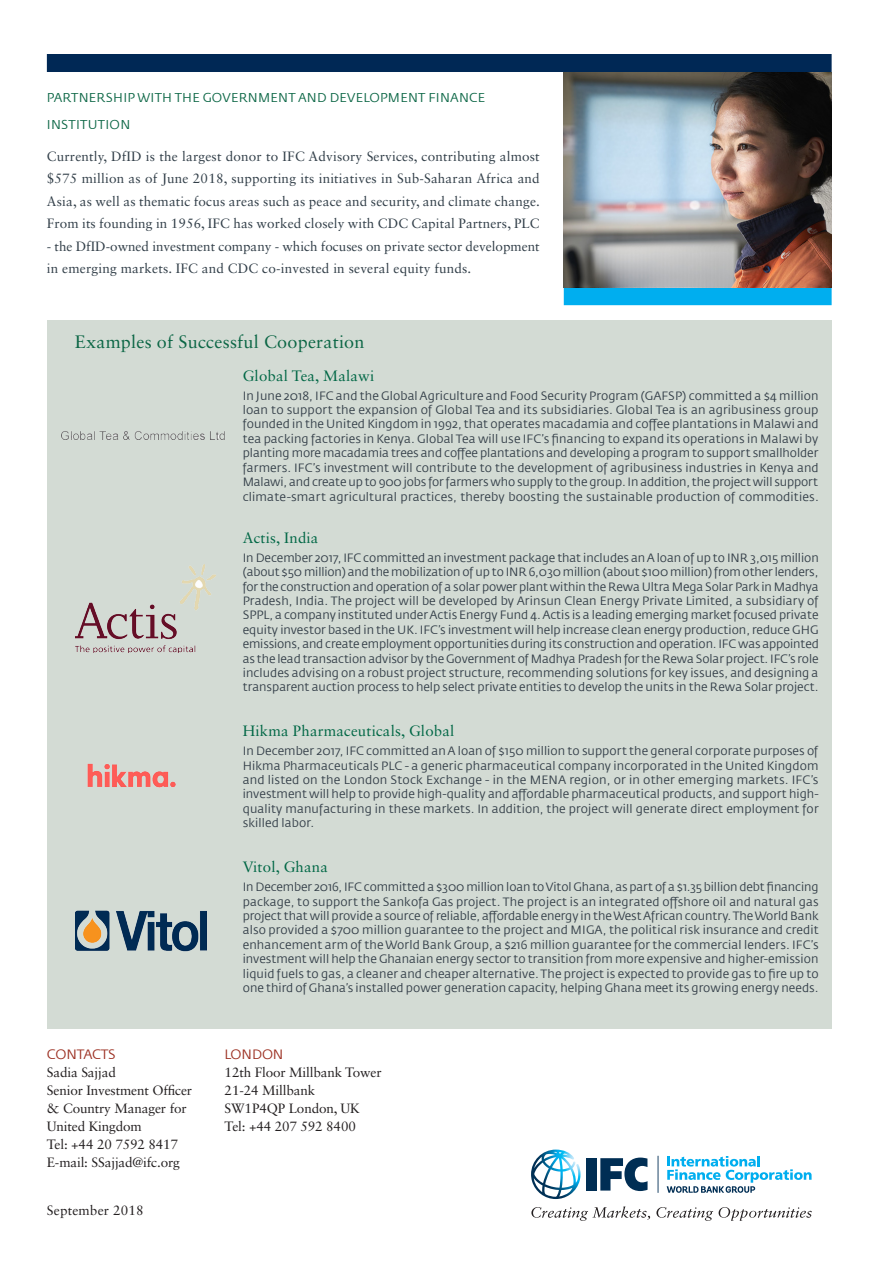
<style>
.page{position:relative;width:893px;height:1263px;background:#fff}
.page>*{position:absolute;margin:0;border:0;box-sizing:border-box;transform-origin:0 0}
.Body_Subheads{font:18px "Sabon LT Std";letter-spacing:.015em;color:#0b6645}
.Body{font:15px "Sabon LT Std";letter-spacing:.015em;color:#006745}
.Body-2{font:13.5px/22.5px "Sabon LT Std";letter-spacing:.01em;color:#313e48;text-align:justify}
._4_-_ContactInfo_Bod{font:13.5px "Sabon LT Std";letter-spacing:-.01em;color:#231f20}
._4_-_ContactInfo_Bod-2{font:13.5px "Fedra Sans Std";letter-spacing:-.01em;color:#9c3022}
.Body-3{font:13.5px "Sabon LT Std";letter-spacing:.015em;color:#231f20}
.Body_Subheads-2{font:12.75px/27px "Fedra Sans Std";letter-spacing:.02em;color:#0b6645}
.Body-4{font:12px/14.4px "Fedra Sans Std";color:#333e48;text-align:justify}
</style>
<div class="page">
<div style="left:47px;top:54px;width:785px;height:18px;background:#002855"></div>
<div style="left:564px;top:287px;width:268px;height:18px;background:#00aeef"></div>
<img style="left:564px;top:72px;width:268px;height:215px">
<div style="left:47px;top:320px;width:785px;height:708px;background:#d3dbd4"></div>
<div style="left:587px;top:1158px;width:10px;height:32px;background:#002e54"></div>
<svg style="left:531px;top:1149px;width:49px;height:50px"></svg>
<svg style="left:600px;top:1157px;width:47px;height:34px"></svg>
<hr style="left:658px;top:1156px;width:1px;height:37px;background:#002e54">
<svg style="left:667px;top:1156px;width:145px;height:37px"></svg>
<svg style="left:531px;top:1206px;width:281px;height:15px"></svg>
<img style="left:61px;top:431px;width:164px;height:9px">
<img style="left:76px;top:910px;width:130px;height:42px">
<img style="left:76px;top:565px;width:139px;height:87px">
<img style="left:87px;top:763px;width:89px;height:25px">
<p class="Body_Subheads-2" style="left:47px;top:85px;width:440px">PARTNERSHIP WITH THE GOVERNMENT AND DEVELOPMENT FINANCE<br>INSTITUTION</p>
<p class="Body-2" style="left:47px;top:145px;width:495px">Currently, DfID is the largest donor to IFC Advisory Services, contributing almost $575 million as of June 2018, supporting its initiatives in Sub-Saharan Africa and Asia, as well as thematic focus areas such as peace and security, and climate change.<br>From its founding in 1956, IFC has worked closely with CDC Capital Partners, PLC</p>
<p class="Body-2" style="left:47px;top:235px;width:494px">- the DfID-owned investment company - which focuses on private sector development in emerging markets. IFC and CDC co-invested in several equity funds.</p>
<p class="Body_Subheads" style="left:75px;top:331px;width:291px">Examples of Successful Cooperation</p>
<p class="Body" style="left:243px;top:367px;width:133px">Global Tea, Malawi</p>
<p class="Body-4" style="left:243px;top:388px;width:577px">In June 2018, IFC and the Global Agriculture and Food Security Program (GAFSP) committed a $4 million loan to support the expansion of Global Tea and its subsidiaries. Global Tea is an agribusiness group founded in the United Kingdom in 1992, that operates macadamia and coffee plantations in Malawi and tea packing factories in Kenya. Global Tea will use IFC’s financing to expand its operations in Malawi by planting more macadamia trees and coffee plantations and developing a program to support smallholder farmers. IFC’s investment will contribute to the development of agribusiness industries in Kenya and Malawi, and create up to 900 jobs for farmers who supply to the group. In addition, the project will support climate-smart agricultural practices, thereby boosting the sustainable production of commodities.</p>
<p class="Body" style="left:243px;top:529px;width:77px">Actis, India</p>
<p class="Body-4" style="left:243px;top:550px;width:578px">In December 2017, IFC committed an investment package that includes an A loan of up to INR 3,015 million (about $50 million) and the mobilization of up to INR 6,030 million (about $100 million) from other lenders, for the construction and operation of a solar power plant within the Rewa Ultra Mega Solar Park in Madhya Pradesh, India. The project will be developed by Arinsun Clean Energy Private Limited, a subsidiary of SPPL, a company instituted under Actis Energy Fund 4. Actis is a leading emerging market focused private equity investor based in the UK. IFC’s investment will help increase clean energy production, reduce GHG emissions, and create employment opportunities during its construction and operation. IFC was appointed as the lead transaction advisor by the Government of Madhya Pradesh for the Rewa Solar project. IFC’s role includes advising on a robust project structure, recommending solutions for key issues, and designing a transparent auction process to help select private entities to develop the units in the Rewa Solar project.</p>
<p class="Body" style="left:243px;top:722px;width:213px">Hikma Pharmaceuticals, Global</p>
<p class="Body-4" style="left:243px;top:744px;width:577px">In December 2017, IFC committed an A loan of $150 million to support the general corporate purposes of Hikma Pharmaceuticals PLC - a generic pharmaceutical company incorporated in the United Kingdom and listed on the London Stock Exchange - in the MENA region, or in other emerging markets. IFC’s investment will help to provide high-quality and affordable pharmaceutical products, and support high&shy;quality manufacturing in these markets. In addition, the project will generate direct employment for skilled labor.</p>
<p class="Body" style="left:243px;top:858px;width:87px">Vitol, Ghana</p>
<p class="Body-4" style="left:243px;top:880px;width:578px">In December 2016, IFC committed a $300 million loan to Vitol Ghana, as part of a $1.35 billion debt financing package, to support the Sankofa Gas project. The project is an integrated offshore oil and natural gas project that will provide a source of reliable, affordable energy in the West African country. The World Bank also provided a $700 million guarantee to the project and MIGA, the political risk insurance and credit enhancement arm of the World Bank Group, a $216 million guarantee for the commercial lenders. IFC’s investment will help the Ghanaian energy sector to transition from more expensive and higher-emission liquid fuels to gas, a cleaner and cheaper alternative. The project is expected to provide gas to fire up to one third of Ghana’s installed power generation capacity, helping Ghana meet its growing energy needs.</p>
<p class="_4_-_ContactInfo_Bod-2" style="left:47px;top:1045px;width:70px">CONTACTS</p>
<p class="_4_-_ContactInfo_Bod" style="left:47px;top:1064px;width:71px">Sadia Sajjad</p>
<p class="_4_-_ContactInfo_Bod" style="left:47px;top:1082px;width:147px">Senior Investment Officer</p>
<p class="_4_-_ContactInfo_Bod" style="left:47px;top:1100px;width:141px">&amp; Country Manager for</p>
<p class="_4_-_ContactInfo_Bod" style="left:47px;top:1118px;width:96px">United Kingdom</p>
<p class="_4_-_ContactInfo_Bod" style="left:47px;top:1136px;width:133px">Tel: +44 20 7592 8417</p>
<p class="_4_-_ContactInfo_Bod" style="left:47px;top:1154px;width:135px">E-mail: SSajjad@ifc.org</p>
<p class="Body-3" style="left:47px;top:1202px;width:98px">September 2018</p>
<p class="_4_-_ContactInfo_Bod-2" style="left:225px;top:1045px;width:60px">LONDON</p>
<p class="_4_-_ContactInfo_Bod" style="left:225px;top:1064px;width:159px">12th Floor Millbank Tower</p>
<p class="_4_-_ContactInfo_Bod" style="left:225px;top:1082px;width:92px">21-24 Millbank</p>
<p class="_4_-_ContactInfo_Bod" style="left:225px;top:1100px;width:137px">SW1P4QP London, UK</p>
<p class="_4_-_ContactInfo_Bod" style="left:225px;top:1118px;width:133px">Tel: +44 207 592 8400</p>
</div>
